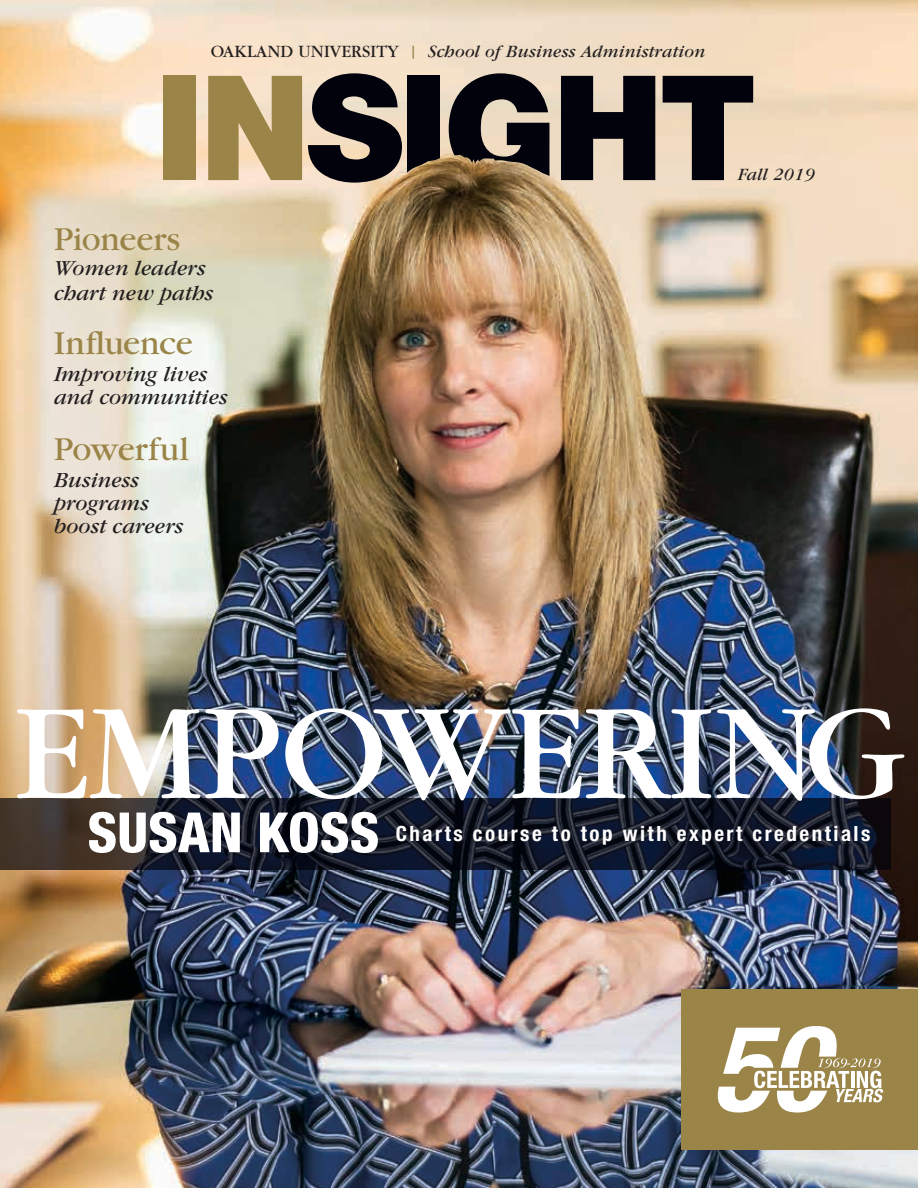
<style>
.page{position:relative;width:918px;height:1188px;background:#fff}
.page>*{position:absolute;margin:0;border:0;box-sizing:border-box;transform-origin:0 0}
.t1{font:900 145.95px "Helvetica Neue";letter-spacing:-.03em;color:#01020b}
.t2{font:142.05px "Garamond";color:#fff}
.t3{font:800 condensed 55.5px "Helvetica Neue";color:#fff}
.t4{font:34.8px "Garamond";letter-spacing:-.005em;color:#9a8448}
.t5{font:italic 22.35px/23.1px "Garamond";color:#231f20}
.t6{font:700 condensed 21px "Helvetica Neue";letter-spacing:.12em;color:#fff}
.t7{font:italic 18px "Garamond";letter-spacing:.01em;color:#231f20}
.s1{font-style:normal}
.s2{font-style:normal;color:#9a8448}
.s3{color:#9a8448}
</style>
<div class="page">
<img style="left:0;top:0;width:918px;height:1188px">
<div style="left:681px;top:989px;width:237px;height:160px;background:#9a8448"></div>
<svg style="left:0;top:798px;width:891px;height:72px;background:#1b1d28"></svg>
<svg style="left:718px;top:1026px;width:165px;height:87px"></svg>
<img style="left:375px;top:155px;width:198px;height:44px">
<p class="t7" style="left:211px;top:42px;width:496px"><span class="s1">OAKLAND UNIVERSITY</span> <span class="s2">|</span> School of Business Administration</p>
<p class="t1" style="left:155px;top:41px;width:603px"><span class="s3">IN</span>SIGHT</p>
<p class="t7" style="left:738px;top:165px;width:79px">Fall 2019</p>
<p class="t4" style="left:54px;top:221px;width:128px">Pioneers</p>
<p class="t5" style="left:54px;top:256px;width:161px;line-height:24.9px">Women leaders chart new paths</p>
<p class="t4" style="left:54px;top:325px;width:140px">Influence</p>
<p class="t5" style="left:54px;top:363px;width:175px">Improving lives and communities</p>
<p class="t4" style="left:54px;top:431px;width:136px">Powerful</p>
<p class="t5" style="left:54px;top:469px;width:131px">Business programs boost careers</p>
<p class="t2" style="left:13px;top:679px;width:893px">EMPOWERING</p>
<p class="t3" style="left:87px;top:798px;width:293px">SUSAN KOSS</p>
<p class="t6" style="left:396px;top:821px;width:476px">Charts course to top with expert credentials</p>
</div>
